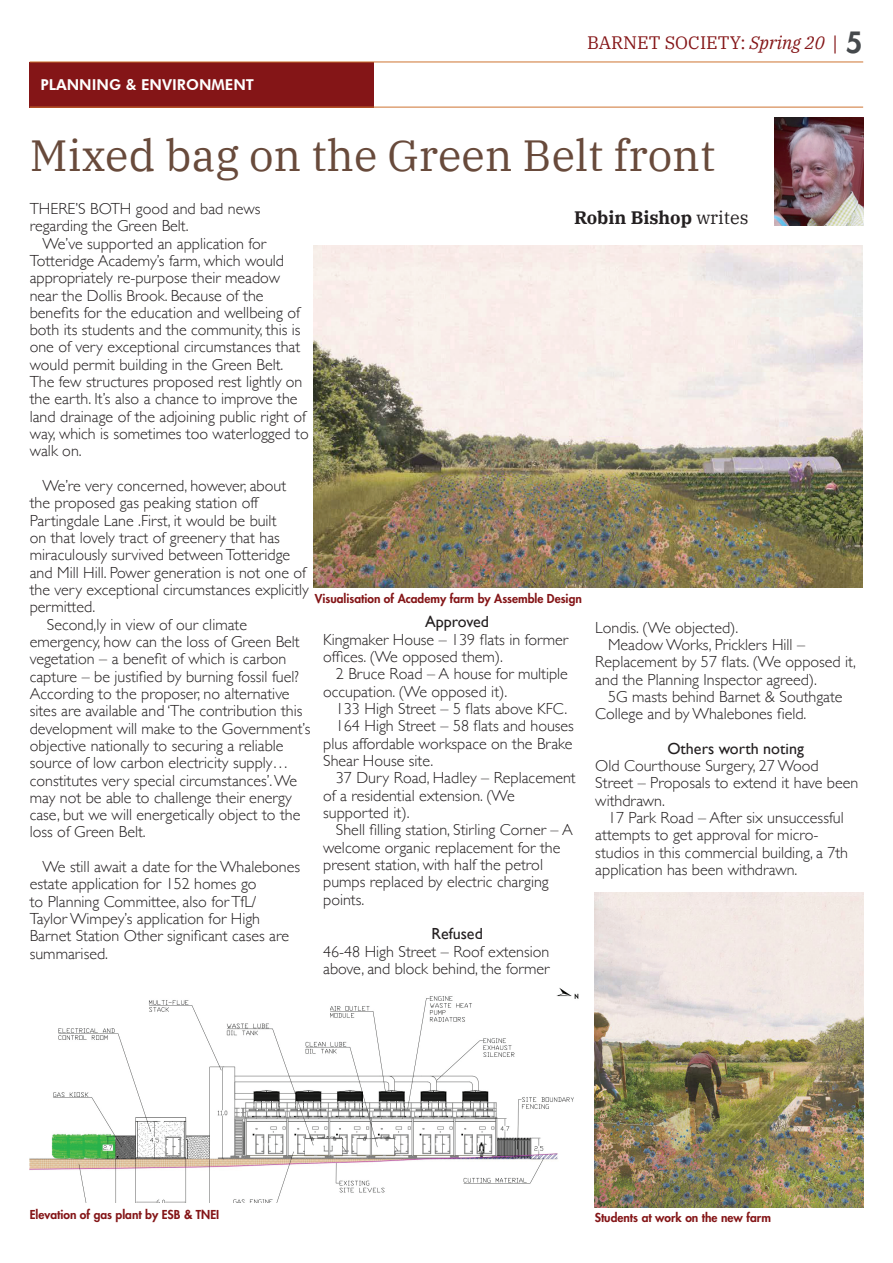
<style>
.page{position:relative;width:893px;height:1263px;background:#fff}
.page>*{position:absolute;margin:0;border:0;box-sizing:border-box;transform-origin:0 0}
.t1{font:43.5px "IBM Plex Serif";color:#684a3b}
.t2{font:18px "IBM Plex Serif";color:#841517}
.t3{font:700 18px "IBM Plex Serif";color:#231f20}
.t4{font:300 16.05px/17.2px "Gill Sans";color:#231f20}
.t5{font:16.05px "Gill Sans";color:#231f20}
.t6{font:800 15px "Futura BT";color:#fff}
.t7{font:800 12px "Futura Std";color:#841517}
.s1{font-style:italic}
.s2{font-family:"Minion Pro"}
.s3{font-family:"Futura Std";font-weight:800;font-size:28.5px;color:#45494c}
.s4{font-weight:400}
</style>
<div class="page">
<img style="left:774px;top:117px;width:89px;height:109px">
<div style="left:30px;top:62px;width:344px;height:46px;background:#841517"></div>
<hr style="left:30px;top:62px;width:833px;height:1px;background:#ce7432">
<hr style="left:30px;top:107px;width:833px;height:1px;background:#ce7432">
<img style="left:314px;top:245px;width:548px;height:342px">
<img style="left:30px;top:987px;width:548px;height:215px">
<img style="left:595px;top:893px;width:268px;height:314px">
<p class="t6" style="left:40px;top:76px;width:215px">PLANNING &amp; ENVIRONMENT</p>
<p class="t2" style="left:587px;top:29px;width:277px">BARNET SOCIETY: <span class="s1">Spring 20</span> <span class="s2">|</span> <span class="s3">5</span></p>
<h1 class="t1" style="left:30px;top:122px;width:687px">Mixed bag on the Green Belt front</h1>
<p class="t4" style="left:30px;top:199px;width:232px">THERE’S BOTH good and bad news regarding the Green Belt.</p>
<p class="t4" style="left:30px;top:234px;width:280px;text-indent:13px">We’ve supported an application for Totteridge Academy’s farm, which would appropriately re-purpose their meadow near the Dollis Brook. Because of the benefits for the education and wellbeing of both its students and the community, this is one of very exceptional circumstances that would permit building in the Green Belt.<br>The few structures proposed rest lightly on the earth. It’s also a chance to improve the land drainage of the adjoining public right of way, which is sometimes too waterlogged to walk on.</p>
<p class="t4" style="left:43px;top:476px;width:245px">We’re very concerned, however, about</p>
<p class="t4" style="left:30px;top:494px;width:230px">the proposed gas peaking station off</p>
<p class="t4" style="left:30px;top:511px;width:248px">Partingdale Lane .First, it would be built</p>
<p class="t4" style="left:30px;top:528px;width:252px">on that lovely tract of greenery that has</p>
<p class="t4" style="left:30px;top:546px;width:262px">miraculously survived between Totteridge</p>
<p class="t4" style="left:30px;top:563px;width:278px">and Mill Hill. Power generation is not one of</p>
<p class="t4" style="left:30px;top:580px;width:280px">the very exceptional circumstances explicitly</p>
<p class="t4" style="left:30px;top:598px;width:67px">permitted.</p>
<p class="t4" style="left:47px;top:615px;width:202px">Second,ly in view of our climate</p>
<p class="t4" style="left:30px;top:632px;width:271px">emergency, how can the loss of Green Belt</p>
<p class="t4" style="left:30px;top:650px;width:258px">vegetation – a benefit of which is carbon</p>
<p class="t4" style="left:30px;top:667px;width:271px">capture – be justified by burning fossil fuel?</p>
<p class="t4" style="left:30px;top:684px;width:261px">According to the proposer, no alternative</p>
<p class="t4" style="left:30px;top:702px;width:274px">sites are available and ‘The contribution this</p>
<p class="t4" style="left:30px;top:719px;width:282px">development will make to the Government’s</p>
<p class="t4" style="left:30px;top:736px;width:255px">objective nationally to securing a reliable</p>
<p class="t4" style="left:30px;top:753px;width:260px">source of low carbon electricity supply…</p>
<p class="t4" style="left:30px;top:771px;width:269px">constitutes very special circumstances’. We</p>
<p class="t4" style="left:30px;top:788px;width:264px">may not be able to challenge their energy</p>
<p class="t4" style="left:30px;top:805px;width:272px">case, but we will energetically object to the</p>
<p class="t4" style="left:30px;top:823px;width:118px">loss of Green Belt.</p>
<p class="t4" style="left:30px;top:857px;width:272px;text-indent:13px">We still await a date for the Whalebones estate application for 152 homes go<br>to Planning Committee, also for TfL/<br>Taylor Wimpey’s application for High Barnet Station Other significant cases are summarised.</p>
<p class="t3" style="left:574px;top:204px;width:176px">Robin Bishop <span class="s4">writes</span></p>
<p class="t7" style="left:315px;top:591px;width:269px">Visualisation of Academy farm by Assemble Design</p>
<p class="t5" style="left:425px;top:612px;width:65px">Approved</p>
<p class="t4" style="left:323px;top:630px;width:247px">Kingmaker House – 139 flats in former offices. (We opposed them).</p>
<p class="t4" style="left:323px;top:665px;width:246px;text-indent:13px">2 Bruce Road – A house for multiple occupation. (We opposed it).</p>
<p class="t4" style="left:336px;top:699px;width:233px">133 High Street – 5 flats above KFC.</p>
<p class="t4" style="left:336px;top:717px;width:240px">164 High Street – 58 flats and houses</p>
<p class="t4" style="left:323px;top:734px;width:251px">plus affordable workspace on the Brake</p>
<p class="t4" style="left:323px;top:751px;width:112px">Shear House site.</p>
<p class="t4" style="left:336px;top:769px;width:241px">37 Dury Road, Hadley – Replacement</p>
<p class="t4" style="left:323px;top:786px;width:193px">of a residential extension. (We</p>
<p class="t4" style="left:323px;top:803px;width:88px">supported it).</p>
<p class="t4" style="left:336px;top:821px;width:238px">Shell filling station, Stirling Corner – A</p>
<p class="t4" style="left:323px;top:838px;width:239px">welcome organic replacement for the</p>
<p class="t4" style="left:323px;top:855px;width:221px">present station, with half the petrol</p>
<p class="t4" style="left:323px;top:872px;width:227px">pumps replaced by electric charging</p>
<p class="t4" style="left:323px;top:890px;width:43px">points.</p>
<p class="t5" style="left:431px;top:924px;width:53px">Refused</p>
<p class="t4" style="left:323px;top:942px;width:228px">46-48 High Street – Roof extension above, and block behind, the former</p>
<p class="t4" style="left:595px;top:618px;width:145px">Londis. (We objected).</p>
<p class="t4" style="left:608px;top:635px;width:199px">Meadow Works, Pricklers Hill –</p>
<p class="t4" style="left:595px;top:653px;width:262px">Replacement by 57 flats. (We opposed it,</p>
<p class="t4" style="left:595px;top:670px;width:223px">and the Planning Inspector agreed).</p>
<p class="t4" style="left:608px;top:687px;width:236px">5G masts behind Barnet &amp; Southgate</p>
<p class="t4" style="left:595px;top:704px;width:213px">College and by Whalebones field.</p>
<p class="t5" style="left:667px;top:739px;width:138px">Others worth noting</p>
<p class="t4" style="left:595px;top:756px;width:264px">Old Courthouse Surgery, 27 Wood<br>Street – Proposals to extend it have been withdrawn.</p>
<p class="t4" style="left:595px;top:808px;width:254px;text-indent:13px">17 Park Road – After six unsuccessful attempts to get approval for micro&shy;studios in this commercial building, a 7th application has been withdrawn.</p>
<p class="t7" style="left:30px;top:1207px;width:191px">Elevation of gas plant by ESB &amp; TNEI</p>
<p class="t7" style="left:595px;top:1210px;width:178px">Students at work on the new farm</p>
</div>
